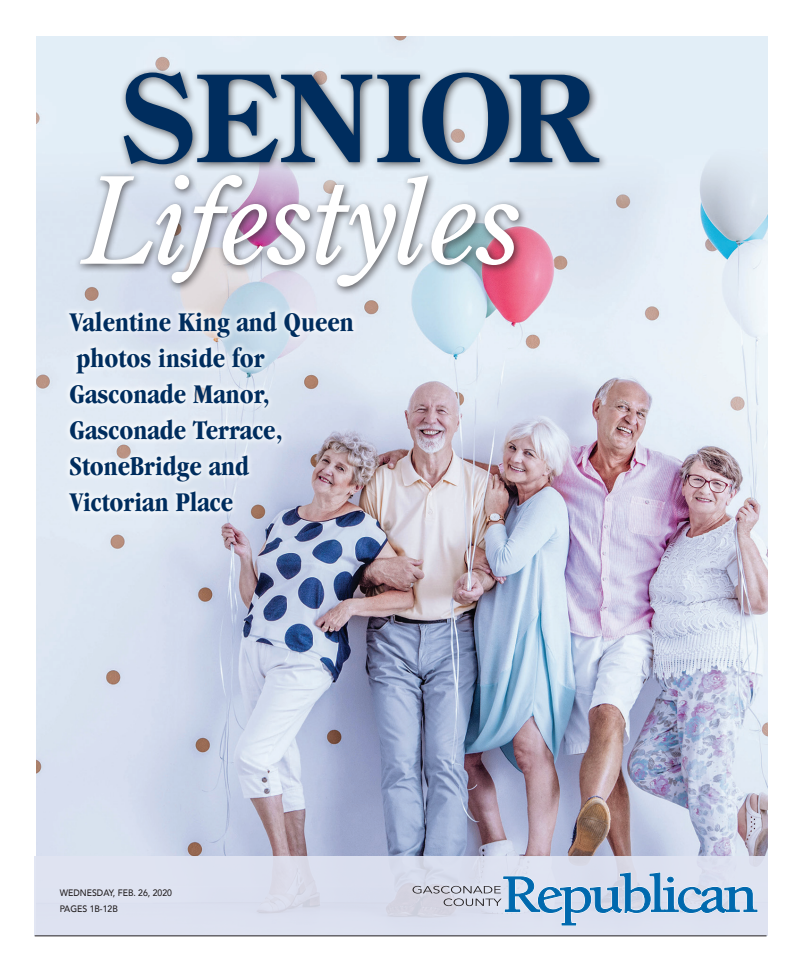
<style>
.page{position:relative;width:804px;height:972px;background:#fff}
.page>*{position:absolute;margin:0;border:0;box-sizing:border-box;transform-origin:0 0}
.t1{font:italic 119.5px "Century Old Style Std";color:#fff}
.t2{font:700 119.5px "Century Old Style Std";color:#002d5e}
.t3{font:700 condensed 28px/36px "Garamond";color:#002d5e}
.t4{font:500 9.3px/16px "Avenir";color:#231f20;scale:.93 1}
</style>
<div class="page">
<img style="left:36px;top:36px;width:732px;height:821px">
<div style="left:74px;top:67px;width:535px;height:229px;background:#231f20;opacity:.75"></div>
<div style="left:35px;top:857px;width:733px;height:79px;background:#e0e4f2"></div>
<hr style="left:35px;top:936px;width:732px;height:1px;background:#231f20">
<div style="left:406px;top:879px;width:101px;height:33px;background:#d4d4e1"></div>
<svg style="left:413px;top:871px;width:345px;height:55px"></svg>
<div style="left:63px;top:305px;width:297px;height:213px;background:#fff;opacity:.75"></div>
<h1 class="t2" style="left:121px;top:40px;width:475px">SENIOR</h1>
<h1 class="t1" style="left:82px;top:146px;width:439px">Lifestyles</h1>
<p class="t3" style="left:70px;top:304px;width:286px">Valentine King and Queen photos inside for<br>Gasconade Manor,<br>Gasconade Terrace,<br>StoneBridge and<br>Victorian Place</p>
<p class="t4" style="left:60px;top:884px;width:122px">WEDNESDAY, FEB. 26, 2020<br>PAGES 1B-12B</p>
</div>
